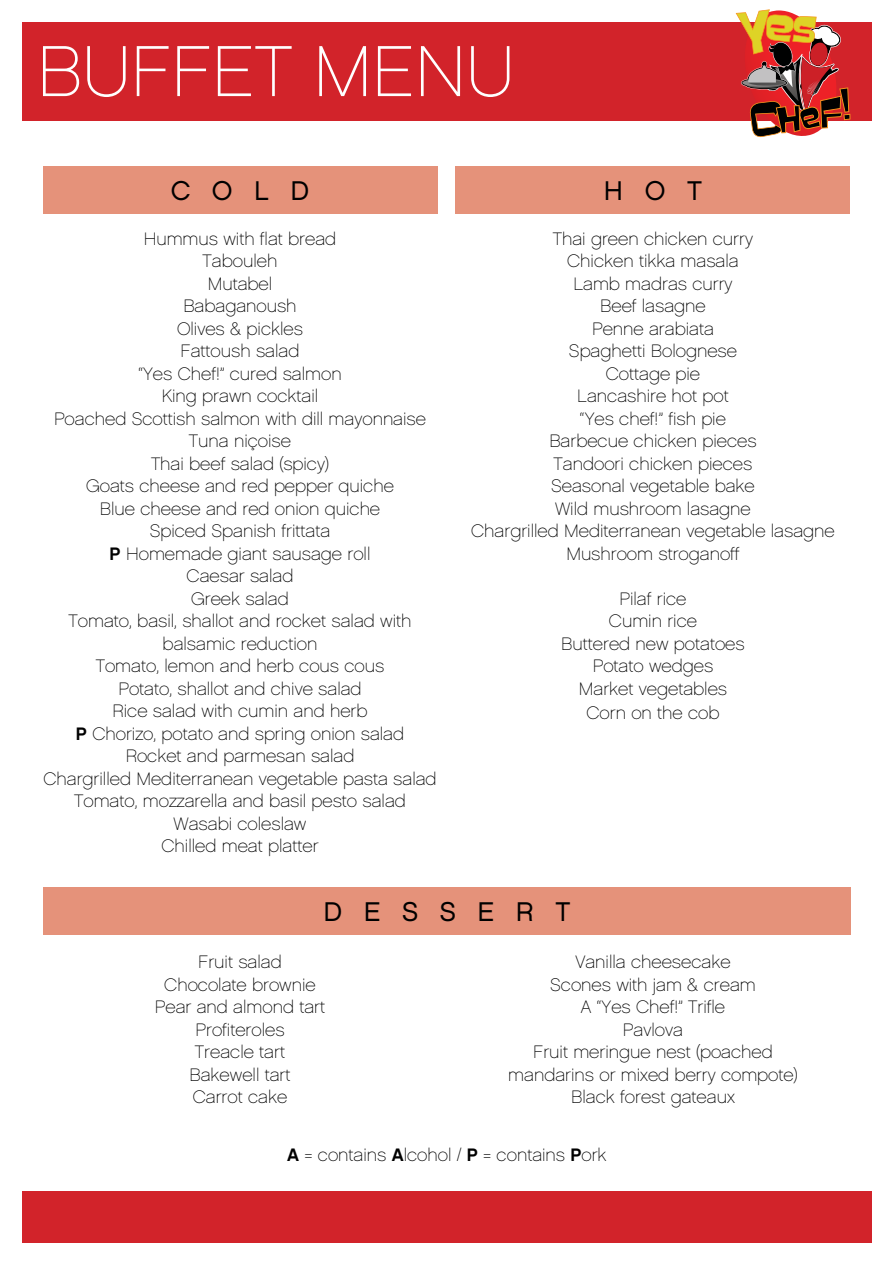
<style>
.page{position:relative;width:893px;height:1263px;background:#fff}
.page>*{position:absolute;margin:0;border:0;box-sizing:border-box;transform-origin:0 0}
.t1{font:72px "Chalet Paris Nineteen Sixty";color:#fff}
.t2{font:27px "Chalet London Nineteen Sixty";letter-spacing:.8em;color:#000}
.t3{font:18px/22.5px "Chalet Paris Nineteen Sixty";color:#000;text-align:center}
.s1{font-family:"Chalet New York Nineteen Sixty"}
</style>
<div class="page">
<div style="left:22px;top:22px;width:850px;height:99px;background:#d2232a"></div>
<div style="left:22px;top:1191px;width:850px;height:51px;background:#d2232a"></div>
<div style="left:43px;top:166px;width:394px;height:48px;background:#e5927a"></div>
<div style="left:455px;top:166px;width:395px;height:48px;background:#e5927a"></div>
<svg style="left:736px;top:9px;width:114px;height:129px"></svg>
<div style="left:43px;top:887px;width:807px;height:47px;background:#e5927a"></div>
<h1 class="t1" style="left:37px;top:30px;width:469px">BUFFET Menu</h1>
<h2 class="t2" style="left:171px;top:174px;width:140px">COLD</h2>
<p class="t3" style="left:43px;top:227px;width:395px">Hummus with flat bread<br>Tabouleh<br>Mutabel<br>Babaganoush<br>Olives &amp; pickles<br>Fattoush salad<br>“Yes Chef!” cured salmon<br>King prawn cocktail<br>Poached Scottish salmon with dill mayonnaise<br>Tuna niçoise<br>Thai beef salad (spicy)<br>Goats cheese and red pepper quiche<br>Blue cheese and red onion quiche<br>Spiced Spanish frittata<br><span class="s1">P</span> Homemade giant sausage roll<br>Caesar salad<br>Greek salad<br>Tomato, basil, shallot and rocket salad with balsamic reduction<br>Tomato, lemon and herb cous cous<br>Potato, shallot and chive salad<br>Rice salad with cumin and herb<br><span class="s1">P</span> Chorizo, potato and spring onion salad<br>Rocket and parmesan salad<br>Chargrilled Mediterranean vegetable pasta salad<br>Tomato, mozzarella and basil pesto salad<br>Wasabi coleslaw<br>Chilled meat platter</p>
<h2 class="t2" style="left:604px;top:174px;width:100px">HOT</h2>
<p class="t3" style="left:471px;top:227px;width:365px">Thai green chicken curry<br>Chicken tikka masala<br>Lamb madras curry<br>Beef lasagne<br>Penne arabiata<br>Spaghetti Bolognese<br>Cottage pie<br>Lancashire hot pot<br>“Yes chef!” fish pie<br>Barbecue chicken pieces<br>Tandoori chicken pieces<br>Seasonal vegetable bake<br>Wild mushroom lasagne<br>Chargrilled Mediterranean vegetable lasagne<br>Mushroom stroganoff</p>
<p class="t3" style="left:561px;top:587px;width:185px">Pilaf rice<br>Cumin rice<br>Buttered new potatoes<br>Potato wedges<br>Market vegetables<br>Corn on the cob</p>
<h2 class="t2" style="left:323px;top:895px;width:248px">D ESSERT</h2>
<p class="t3" style="left:155px;top:951px;width:172px">Fruit salad<br>Chocolate brownie<br>Pear and almond tart<br>Profiteroles<br>Treacle tart<br>Bakewell tart<br>Carrot cake</p>
<p class="t3" style="left:508px;top:951px;width:291px">Vanilla cheesecake<br>Scones with jam &amp; cream<br>A “Yes Chef!” Trifle<br>Pavlova<br>Fruit meringue nest (poached mandarins or mixed berry compote)<br>Black forest gateaux</p>
<p class="t3" style="left:287px;top:1143px;width:321px"><span class="s1">A</span> = contains <span class="s1">A</span>lcohol / <span class="s1">P</span> = contains <span class="s1">P</span>ork</p>
</div>
